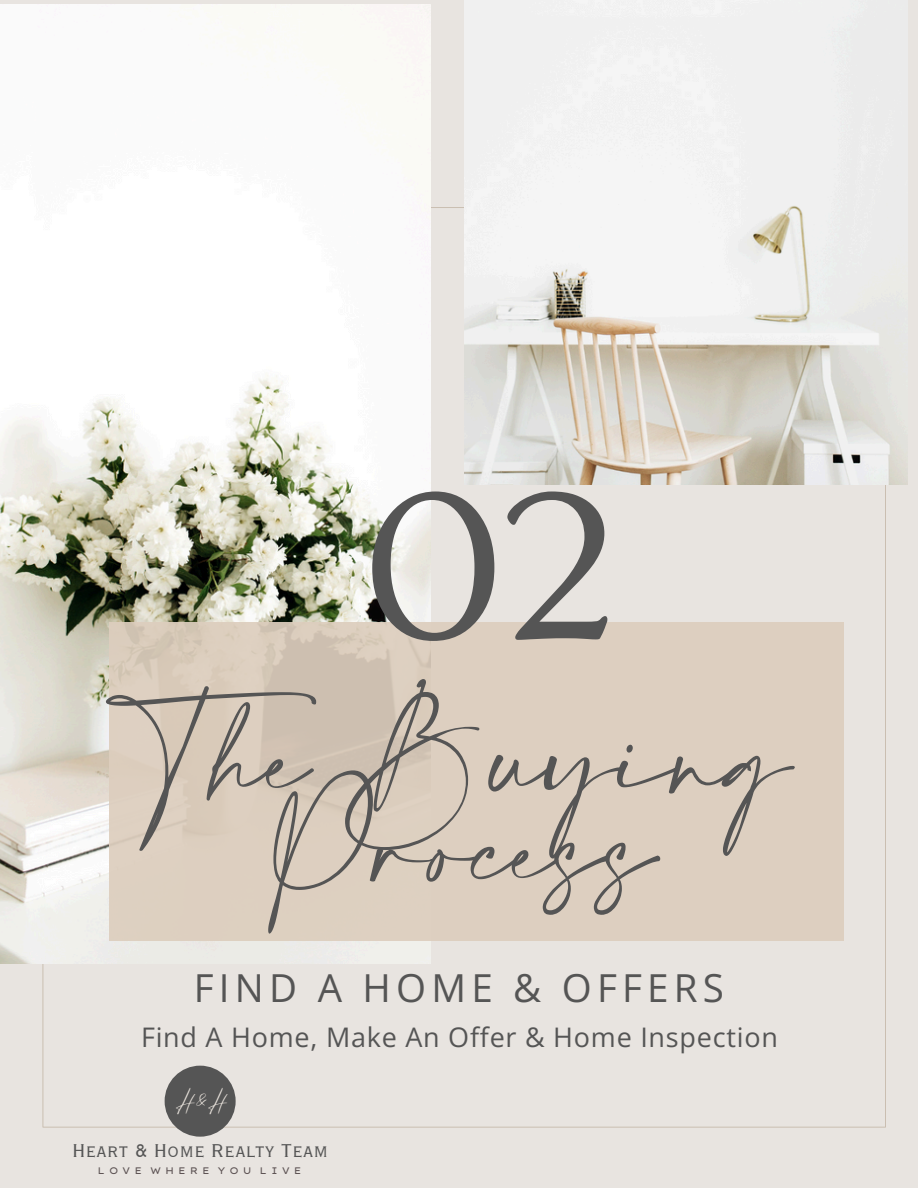
<style>
.page{position:relative;width:918px;height:1188px;background:#e8e4e0}
.page>*{position:absolute;margin:0;border:0;box-sizing:border-box;transform-origin:0 0}
.t1{font:220.2px "Ovo";color:#555}
.t2{font:84.3px "Amalfi Coast";letter-spacing:.005em;color:#555}
.t3{font:82.05px "Amalfi Coast";letter-spacing:.005em;color:#555}
.t4{font:38.55px "Open Sans";letter-spacing:.135em;color:#555}
.t5{font:27px "Open Sans";letter-spacing:.03em;color:#555}
.t6{font:24.15px "Copperplate Gothic LT Pro 29 BC";color:#555}
.t7{font:19.35px "Eyesome Script";color:#eae4dd}
.t8{font:9.45px "Lexend Mega";letter-spacing:.41em;color:#5d5354}
</style>
<div class="page">
<img style="left:0;top:5px;width:431px;height:958px">
<div style="left:109px;top:622px;width:735px;height:318px;background:#ddcebe"></div>
<img style="left:464px;top:0;width:443px;height:485px">
<div style="left:165px;top:1066px;width:71px;height:71px;background:#555;border-radius:50%"></div>
<p class="t1" style="left:364px;top:448px;width:255px">02</p>
<p class="t2" style="left:137px;top:712px;width:657px">The Buying</p>
<p class="t3" style="left:271px;top:805px;width:387px">Process</p>
<p class="t4" style="left:194px;top:960px;width:532px">FIND A HOME &amp; OFFERS</p>
<p class="t5" style="left:141px;top:1018px;width:638px">Find A Home, Make An Offer &amp; Home Inspection</p>
<h2 class="t7" style="left:175px;top:1088px;width:54px">H&amp;H</h2>
<h3 class="t6" style="left:72px;top:1139px;width:258px">Heart &amp; Home Realty Team</h3>
<h5 class="t8" style="left:98px;top:1165px;width:205px">LOVE WHERE YOU LIVE</h5>
</div>
